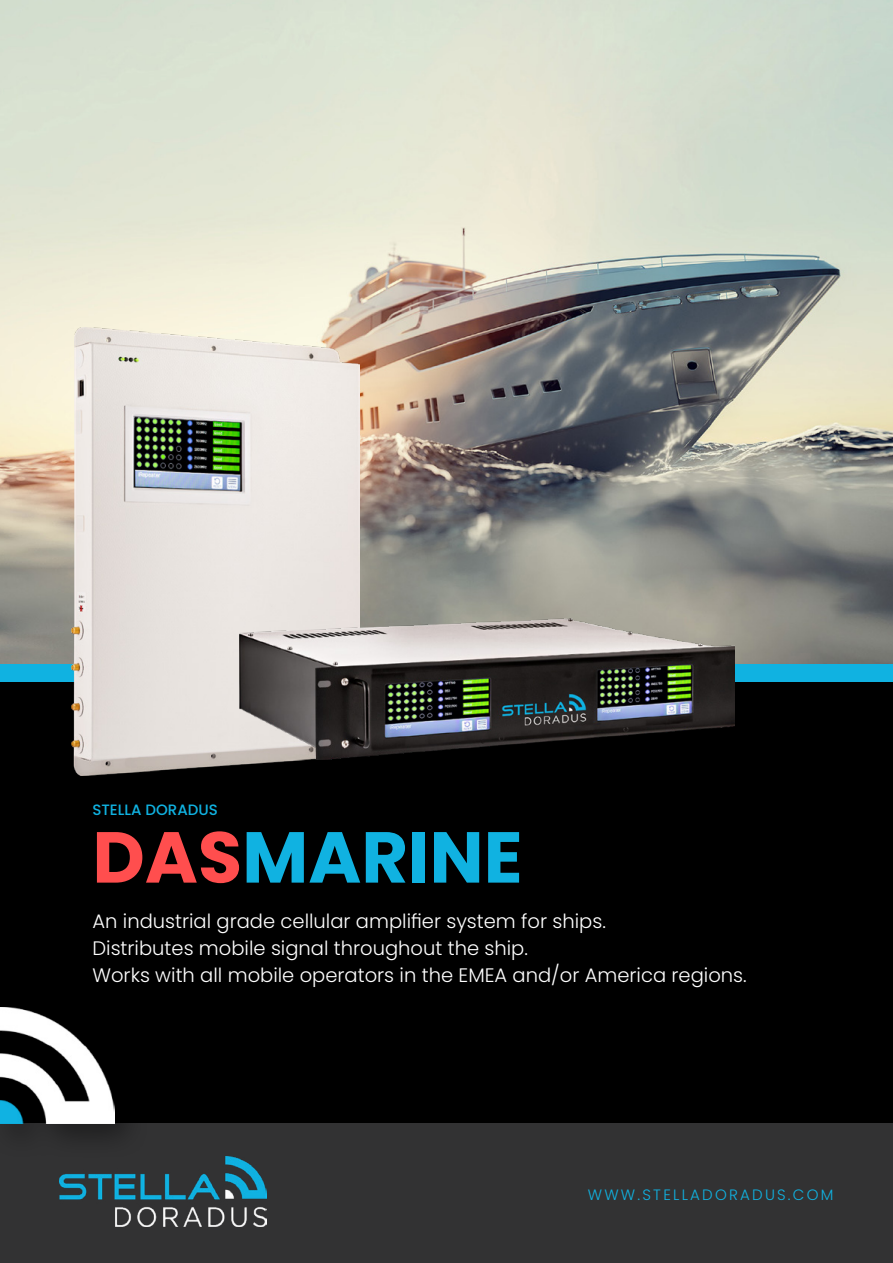
<style>
.page{position:relative;width:893px;height:1263px;background:#fff}
.page>*{position:absolute;margin:0;border:0;box-sizing:border-box;transform-origin:0 0}
.t1{font:700 72px "Poppins";color:#10b2e1}
.t2{font:300 19.5px/27px "Poppins";color:#fff}
.t3{font:300 15px "Poppins";letter-spacing:.15em;color:#10b2e1}
.t4{font:500 15px "Poppins";color:#10b2e1}
.s1{color:#ff4e4e}
</style>
<div class="page">
<img style="left:0;top:0;width:893px;height:664px">
<div style="left:0;top:675px;width:893px;height:474px;background:#000"></div>
<div style="left:0;top:664px;width:893px;height:18px;background:#10b2e1"></div>
<div style="left:0;top:1124px;width:893px;height:139px;background:#323233"></div>
<img style="left:60px;top:1156px;width:206px;height:70px">
<div style="left:0;top:994px;width:149px;height:165px;background:#000;opacity:.45"></div>
<img style="left:0;top:1008px;width:114px;height:116px">
<img style="left:72px;top:328px;width:288px;height:447px">
<img style="left:239px;top:618px;width:495px;height:141px">
<p class="t4" style="left:92px;top:801px;width:127px">STELLA DORADUS</p>
<h1 class="t1" style="left:92px;top:816px;width:432px"><span class="s1">DAS</span>MARINE</h1>
<p class="t2" style="left:92px;top:908px;width:656px">An industrial grade cellular amplifier system for ships.<br>Distributes mobile signal throughout the ship.<br>Works with all mobile operators in the EMEA and/or America regions.</p>
<p class="t3" style="left:588px;top:1186px;width:247px">WWW.STELLADORADUS.COM</p>
</div>
